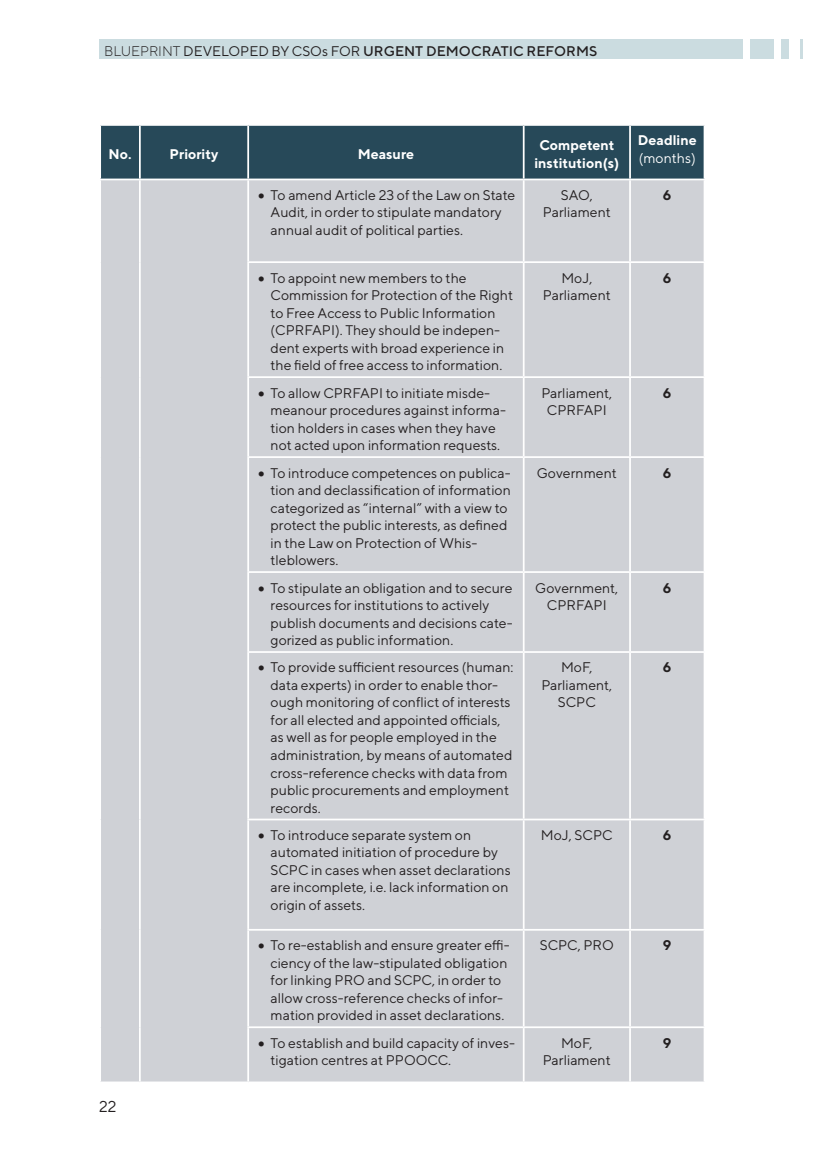
<style>
.page{position:relative;width:829px;height:1176px;background:#fff}
.page>*{position:absolute;margin:0;border:0;box-sizing:border-box;transform-origin:0 0}
.t1{font:15.75px "TT Norms";color:#231f20}
.t2{font:14px/17.5px "TT Norms";color:#231f20}
.t3{font:500 14px "TT Norms";color:#231f20}
.t4{font:700 14px/17.5px "TT Norms";color:#fff;text-align:center}
.t5{font:700 14px "TT Norms";color:#231f20}
.t6{font:14px "TT Norms";color:#fff}
.s1{font-weight:300}
.s2{font-weight:400}
</style>
<div class="page">
<div style="left:99px;top:39px;width:643px;height:20px;background:#cbdce0"></div>
<div style="left:750px;top:39px;width:23px;height:20px;background:#cbdce0"></div>
<div style="left:781px;top:39px;width:8px;height:20px;background:#cbdce0"></div>
<hr style="left:800px;top:39px;width:2px;height:20px;background:#cbdce0">
<div style="left:101px;top:126px;width:602px;height:53px;background:#274959"></div>
<div style="left:101px;top:180px;width:602px;height:901px;background:#cfd1d6"></div>
<hr style="left:139px;top:126px;width:2px;height:53px;background:#fff">
<hr style="left:247px;top:126px;width:2px;height:53px;background:#fff">
<hr style="left:522px;top:126px;width:2px;height:53px;background:#fff">
<hr style="left:629px;top:126px;width:1px;height:53px;background:#fff">
<hr style="left:139px;top:180px;width:2px;height:82px;background:#fff">
<hr style="left:247px;top:180px;width:2px;height:81px;background:#fff">
<hr style="left:522px;top:180px;width:2px;height:81px;background:#fff">
<hr style="left:629px;top:180px;width:1px;height:81px;background:#fff">
<hr style="left:139px;top:262px;width:2px;height:115px;background:#fff">
<hr style="left:247px;top:261px;width:276px;height:2px;background:#fff">
<hr style="left:247px;top:263px;width:2px;height:113px;background:#fff">
<hr style="left:523px;top:261px;width:107px;height:2px;background:#fff">
<hr style="left:522px;top:263px;width:2px;height:113px;background:#fff">
<hr style="left:630px;top:261px;width:75px;height:2px;background:#fff">
<hr style="left:629px;top:263px;width:1px;height:113px;background:#fff">
<hr style="left:139px;top:377px;width:2px;height:80px;background:#fff">
<hr style="left:247px;top:376px;width:276px;height:2px;background:#fff">
<hr style="left:247px;top:378px;width:2px;height:78px;background:#fff">
<hr style="left:523px;top:376px;width:107px;height:2px;background:#fff">
<hr style="left:522px;top:378px;width:2px;height:78px;background:#fff">
<hr style="left:630px;top:376px;width:75px;height:2px;background:#fff">
<hr style="left:629px;top:378px;width:1px;height:78px;background:#fff">
<hr style="left:139px;top:457px;width:2px;height:115px;background:#fff">
<hr style="left:247px;top:456px;width:276px;height:2px;background:#fff">
<hr style="left:247px;top:458px;width:2px;height:113px;background:#fff">
<hr style="left:523px;top:456px;width:107px;height:2px;background:#fff">
<hr style="left:522px;top:458px;width:2px;height:113px;background:#fff">
<hr style="left:630px;top:456px;width:75px;height:2px;background:#fff">
<hr style="left:629px;top:458px;width:1px;height:113px;background:#fff">
<hr style="left:139px;top:572px;width:2px;height:80px;background:#fff">
<hr style="left:247px;top:571px;width:276px;height:2px;background:#fff">
<hr style="left:247px;top:573px;width:2px;height:78px;background:#fff">
<hr style="left:523px;top:571px;width:107px;height:2px;background:#fff">
<hr style="left:522px;top:573px;width:2px;height:78px;background:#fff">
<hr style="left:630px;top:571px;width:75px;height:2px;background:#fff">
<hr style="left:629px;top:573px;width:1px;height:78px;background:#fff">
<hr style="left:139px;top:652px;width:2px;height:167px;background:#fff">
<hr style="left:247px;top:651px;width:276px;height:2px;background:#fff">
<hr style="left:247px;top:653px;width:2px;height:165px;background:#fff">
<hr style="left:523px;top:651px;width:107px;height:2px;background:#fff">
<hr style="left:522px;top:653px;width:2px;height:165px;background:#fff">
<hr style="left:630px;top:651px;width:75px;height:2px;background:#fff">
<hr style="left:629px;top:653px;width:1px;height:165px;background:#fff">
<hr style="left:139px;top:819px;width:2px;height:111px;background:#fff">
<hr style="left:247px;top:818px;width:276px;height:2px;background:#fff">
<hr style="left:247px;top:820px;width:2px;height:109px;background:#fff">
<hr style="left:523px;top:818px;width:107px;height:2px;background:#fff">
<hr style="left:522px;top:820px;width:2px;height:109px;background:#fff">
<hr style="left:630px;top:818px;width:75px;height:2px;background:#fff">
<hr style="left:629px;top:820px;width:1px;height:109px;background:#fff">
<hr style="left:139px;top:930px;width:2px;height:97px;background:#fff">
<hr style="left:247px;top:929px;width:276px;height:1px;background:#fff">
<hr style="left:247px;top:930px;width:2px;height:96px;background:#fff">
<hr style="left:523px;top:929px;width:107px;height:1px;background:#fff">
<hr style="left:522px;top:930px;width:2px;height:96px;background:#fff">
<hr style="left:630px;top:929px;width:75px;height:1px;background:#fff">
<hr style="left:629px;top:930px;width:1px;height:96px;background:#fff">
<hr style="left:139px;top:1027px;width:2px;height:54px;background:#fff">
<hr style="left:247px;top:1026px;width:276px;height:2px;background:#fff">
<hr style="left:247px;top:1028px;width:2px;height:53px;background:#fff">
<hr style="left:523px;top:1026px;width:107px;height:2px;background:#fff">
<hr style="left:522px;top:1028px;width:2px;height:53px;background:#fff">
<hr style="left:630px;top:1026px;width:75px;height:2px;background:#fff">
<hr style="left:629px;top:1028px;width:1px;height:53px;background:#fff">
<p class="t3" style="left:104px;top:43px;width:494px"><span class="s1">BLUEPRINT</span> <span class="s2">DEVELOPED BY CSOs FOR</span> URGENT DEMOCRATIC REFORMS</p>
<p class="t4" style="left:108px;top:145px;width:25px">No.</p>
<p class="t4" style="left:170px;top:145px;width:50px">Priority</p>
<p class="t4" style="left:357px;top:145px;width:58px">Measure</p>
<p class="t4" style="left:534px;top:136px;width:86px">Competent institution(s)</p>
<p class="t4" style="left:637px;top:131px;width:60px">Deadline</p>
<p class="t6" style="left:638px;top:149px;width:59px">(months)</p>
<p class="t1" style="left:99px;top:1096px;width:19px">22</p>
<p class="t2" style="left:270px;top:186px;width:246px;text-indent:-12px">• To amend Article 23 of the Law on State<br>Audit, in order to stipulate mandatory annual audit of political parties.</p>
<p class="t2" style="left:543px;top:186px;width:69px;text-align:center">SAO,<br>Parliament</p>
<p class="t5" style="left:663px;top:186px;width:10px">6</p>
<p class="t2" style="left:270px;top:269px;width:244px;text-indent:-12px">• To appoint new members to the Commission for Protection of the Right to Free Access to Public Information (CPRFAPI). They should be indepen&shy;dent experts with broad experience in the field of free access to information.</p>
<p class="t2" style="left:543px;top:269px;width:69px;text-align:center">MoJ,<br>Parliament</p>
<p class="t5" style="left:663px;top:269px;width:10px">6</p>
<p class="t2" style="left:270px;top:384px;width:237px;text-indent:-12px">• To allow CPRFAPI to initiate misde&shy;meanour procedures against informa&shy;tion holders in cases when they have not acted upon information requests.</p>
<p class="t2" style="left:541px;top:384px;width:72px;text-align:center">Parliament,<br>CPRFAPI</p>
<p class="t5" style="left:662px;top:384px;width:10px">6</p>
<p class="t2" style="left:270px;top:463px;width:242px;text-indent:-12px">• To introduce competences on publica&shy;tion and declassification of information categorized as “internal” with a view to protect the public interests, as defined in the Law on Protection of Whis&shy;tleblowers.</p>
<p class="t2" style="left:536px;top:463px;width:81px">Government</p>
<p class="t5" style="left:662px;top:464px;width:10px">6</p>
<p class="t2" style="left:270px;top:578px;width:243px;text-indent:-12px">• To stipulate an obligation and to secure resources for institutions to actively publish documents and decisions cate&shy;gorized as public information.</p>
<p class="t2" style="left:535px;top:578px;width:84px;text-align:center">Government,<br>CPRFAPI</p>
<p class="t5" style="left:662px;top:579px;width:10px">6</p>
<p class="t2" style="left:270px;top:658px;width:244px;text-indent:-12px">• To provide sufficient resources (human: data experts) in order to enable thor&shy;ough monitoring of conflict of interests for all elected and appointed officials, as well as for people employed in the administration, by means of automated cross-reference checks with data from public procurements and employment records.</p>
<p class="t2" style="left:541px;top:658px;width:72px;text-align:center">MoF,<br>Parliament,<br>SCPC</p>
<p class="t5" style="left:662px;top:659px;width:10px">6</p>
<p class="t2" style="left:270px;top:826px;width:242px;text-indent:-12px">• To introduce separate system on automated initiation of procedure by SCPC in cases when asset declarations are incomplete, i.e. lack information on origin of assets.</p>
<p class="t2" style="left:541px;top:826px;width:73px">MoJ, SCPC</p>
<p class="t5" style="left:662px;top:826px;width:10px">6</p>
<p class="t2" style="left:270px;top:936px;width:241px;text-indent:-12px">• To re-establish and ensure greater effi&shy;ciency of the law-stipulated obligation for linking PRO and SCPC, in order to allow cross-reference checks of infor&shy;mation provided in asset declarations.</p>
<p class="t2" style="left:539px;top:936px;width:75px">SCPC, PRO</p>
<p class="t5" style="left:662px;top:936px;width:10px">9</p>
<p class="t2" style="left:270px;top:1033px;width:246px;text-indent:-12px">• To establish and build capacity of inves&shy;tigation centres at PPOOCC.</p>
<p class="t2" style="left:542px;top:1033px;width:69px;text-align:center">MoF,<br>Parliament</p>
<p class="t5" style="left:662px;top:1034px;width:10px">9</p>
</div>
